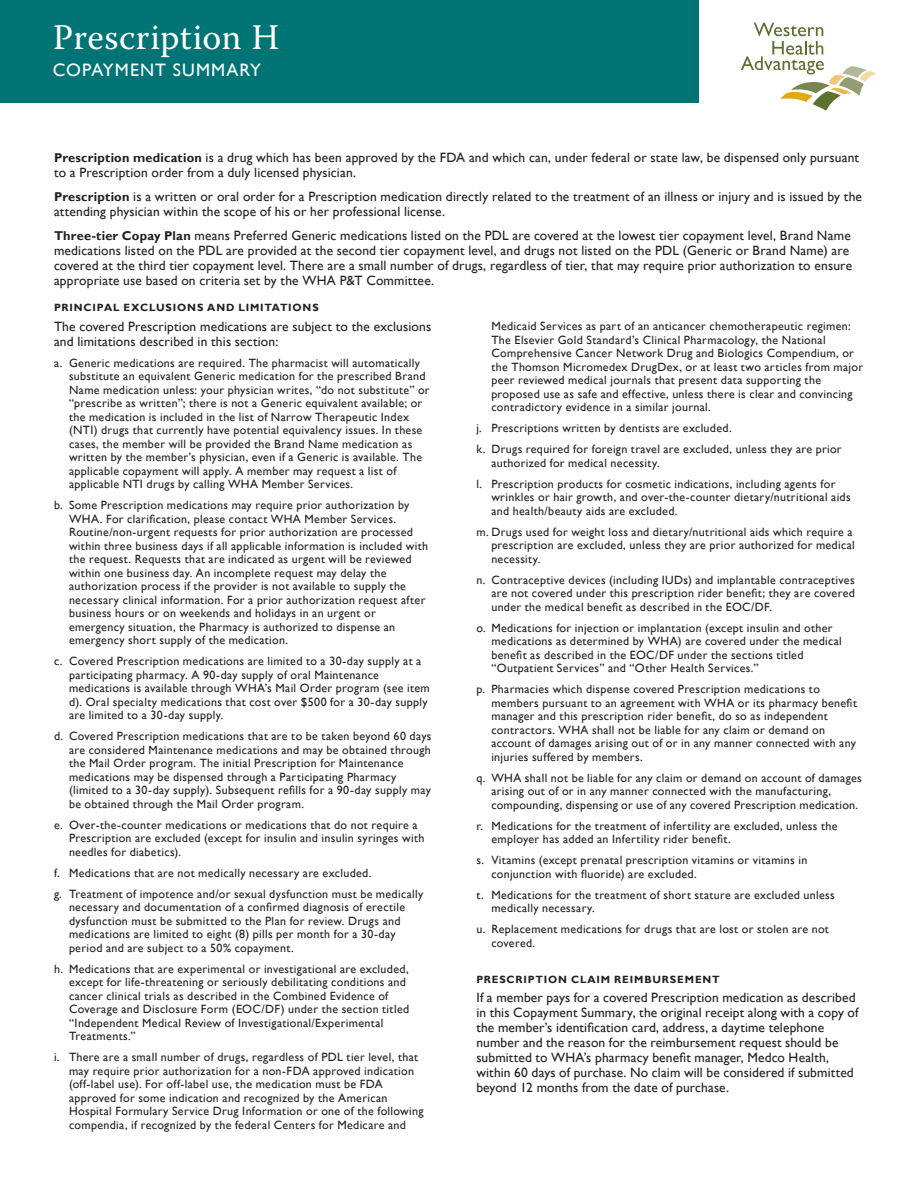
<style>
.page{position:relative;width:918px;height:1188px;background:#fff}
.page>*{position:absolute;margin:0;border:0;box-sizing:border-box;transform-origin:0 0}
.t1{font:36px "Warnock Pro";letter-spacing:.01em;color:#fff}
.t2{font:18px "Gill Sans";letter-spacing:.06em;color:#fff}
.Copy-2col{font:13.5px/15px "Gill Sans";letter-spacing:.015em;color:#231f20}
.Body__pg_2{font:13.5px/15px "Gill Sans";letter-spacing:.01em;color:#231f20}
.t3{font:12px/13.5px "Gill Sans";letter-spacing:.025em;color:#231f20}
.subhead_w_you_pay{font:700 10.5px "Gill Sans";letter-spacing:.08em;color:#231f20}
.s1{font-weight:700;font-size:12.75px}
</style>
<div class="page">
<div style="left:0;top:0;width:699px;height:104px;background:#007475"></div>
<svg style="left:741px;top:23px;width:136px;height:88px"></svg>
<h1 class="t1" style="left:53px;top:15px;width:228px">Prescription H</h1>
<h2 class="t2" style="left:53px;top:59px;width:210px">COPAYMENT SUMMARY</h2>
<p class="Copy-2col" style="left:54px;top:150px;width:807px"><span class="s1">Prescription medication</span> is a drug which has been approved by the FDA and which can, under federal or state law, be dispensed only pursuant to a Prescription order from a duly licensed physician.</p>
<p class="Copy-2col" style="left:54px;top:189px;width:810px"><span class="s1">Prescription</span> is a written or oral order for a Prescription medication directly related to the treatment of an illness or injury and is issued by the attending physician within the scope of his or her professional license.</p>
<p class="Copy-2col" style="left:54px;top:228px;width:800px"><span class="s1">Three-tier Copay Plan</span> means Preferred Generic medications listed on the PDL are covered at the lowest tier copayment level, Brand Name medications listed on the PDL are provided at the second tier copayment level, and drugs not listed on the PDL (Generic or Brand Name) are covered at the third tier copayment level. There are a small number of drugs, regardless of tier, that may require prior authorization to ensure appropriate use based on criteria set by the WHA P&amp;T Committee.</p>
<p class="subhead_w_you_pay" style="left:54px;top:301px;width:266px">PRINCIPAL EXCLUSIONS AND LIMITATIONS</p>
<p class="Body__pg_2" style="left:54px;top:319px;width:379px">The covered Prescription medications are subject to the exclusions and limitations described in this section:</p>
<p class="t3" style="left:69px;top:356px;width:362px;text-indent:-15px">a. Generic medications are required. The pharmacist will automatically substitute an equivalent Generic medication for the prescribed Brand Name medication unless: your physician writes, “do not substitute” or “prescribe as written”; there is not a Generic equivalent available; or the medication is included in the list of Narrow Therapeutic Index (NTI) drugs that currently have potential equivalency issues. In these cases, the member will be provided the Brand Name medication as written by the member’s physician, even if a Generic is available. The applicable copayment will apply. A member may request a list of applicable NTI drugs by calling WHA Member Services.</p>
<p class="t3" style="left:69px;top:498px;width:361px;text-indent:-15px">b. Some Prescription medications may require prior authorization by WHA. For clarification, please contact WHA Member Services.<br>Routine/non-urgent requests for prior authorization are processed within three business days if all applicable information is included with the request. Requests that are indicated as urgent will be reviewed within one business day. An incomplete request may delay the authorization process if the provider is not available to supply the necessary clinical information. For a prior authorization request after business hours or on weekends and holidays in an urgent or emergency situation, the Pharmacy is authorized to dispense an emergency short supply of the medication.</p>
<p class="t3" style="left:69px;top:654px;width:362px;text-indent:-15px">c. Covered Prescription medications are limited to a 30-day supply at a participating pharmacy. A 90-day supply of oral Maintenance medications is available through WHA’s Mail Order program (see item d). Oral specialty medications that cost over $500 for a 30-day supply are limited to a 30-day supply.</p>
<p class="t3" style="left:69px;top:729px;width:364px;text-indent:-15px">d. Covered Prescription medications that are to be taken beyond 60 days are considered Maintenance medications and may be obtained through the Mail Order program. The initial Prescription for Maintenance medications may be dispensed through a Participating Pharmacy (limited to a 30-day supply). Subsequent refills for a 90-day supply may be obtained through the Mail Order program.</p>
<p class="t3" style="left:69px;top:818px;width:357px;text-indent:-15px">e. Over-the-counter medications or medications that do not require a<br>Prescription are excluded (except for insulin and insulin syringes with needles for diabetics).</p>
<p class="t3" style="left:54px;top:866px;width:318px">f. Medications that are not medically necessary are excluded.</p>
<p class="t3" style="left:69px;top:887px;width:356px;text-indent:-15px">g. Treatment of impotence and/or sexual dysfunction must be medically necessary and documentation of a confirmed diagnosis of erectile dysfunction must be submitted to the Plan for review. Drugs and medications are limited to eight (8) pills per month for a 30-day period and are subject to a 50% copayment.</p>
<p class="t3" style="left:69px;top:962px;width:342px;text-indent:-15px">h. Medications that are experimental or investigational are excluded, except for life-threatening or seriously debilitating conditions and cancer clinical trials as described in the Combined Evidence of Coverage and Disclosure Form (EOC/DF) under the section titled “Independent Medical Review of Investigational/Experimental Treatments.”</p>
<p class="t3" style="left:69px;top:1050px;width:356px;text-indent:-15px">i. There are a small number of drugs, regardless of PDL tier level, that may require prior authorization for a non-FDA approved indication (off-label use). For off-label use, the medication must be FDA approved for some indication and recognized by the American Hospital Formulary Service Drug Information or one of the following compendia, if recognized by the federal Centers for Medicare and</p>
<p class="t3" style="left:491px;top:320px;width:373px">Medicaid Services as part of an anticancer chemotherapeutic regimen:<br>The Elsevier Gold Standard’s Clinical Pharmacology, the National Comprehensive Cancer Network Drug and Biologics Compendium, or the Thomson Micromedex DrugDex, or at least two articles from major peer reviewed medical journals that present data supporting the proposed use as safe and effective, unless there is clear and convincing contradictory evidence in a similar journal.</p>
<p class="t3" style="left:476px;top:422px;width:256px">j. Prescriptions written by dentists are excluded.</p>
<p class="t3" style="left:491px;top:443px;width:352px;text-indent:-15px">k. Drugs required for foreign travel are excluded, unless they are prior authorized for medical necessity.</p>
<p class="t3" style="left:491px;top:477px;width:361px;text-indent:-15px">l. Prescription products for cosmetic indications, including agents for wrinkles or hair growth, and over-the-counter dietary/nutritional aids and health/beauty aids are excluded.</p>
<p class="t3" style="left:491px;top:525px;width:365px;text-indent:-15px">m. Drugs used for weight loss and dietary/nutritional aids which require a prescription are excluded, unless they are prior authorized for medical necessity.</p>
<p class="t3" style="left:491px;top:573px;width:365px;text-align:justify;text-indent:-15px">n. Contraceptive devices (including IUDs) and implantable contraceptives are not covered under this prescription rider benefit; they are covered under the medical benefit as described in the EOC/DF.</p>
<p class="t3" style="left:491px;top:621px;width:352px;text-indent:-15px">o. Medications for injection or implantation (except insulin and other medications as determined by WHA) are covered under the medical benefit as described in the EOC/DF under the sections titled “Outpatient Services” and “Other Health Services.”</p>
<p class="t3" style="left:491px;top:683px;width:367px;text-indent:-15px">p. Pharmacies which dispense covered Prescription medications to members pursuant to an agreement with WHA or its pharmacy benefit manager and this prescription rider benefit, do so as independent contractors. WHA shall not be liable for any claim or demand on account of damages arising out of or in any manner connected with any injuries suffered by members.</p>
<p class="t3" style="left:491px;top:771px;width:372px;text-indent:-15px">q. WHA shall not be liable for any claim or demand on account of damages arising out of or in any manner connected with the manufacturing, compounding, dispensing or use of any covered Prescription medication.</p>
<p class="t3" style="left:491px;top:819px;width:348px;text-indent:-15px">r. Medications for the treatment of infertility are excluded, unless the employer has added an Infertility rider benefit.</p>
<p class="t3" style="left:491px;top:854px;width:318px;text-indent:-15px">s. Vitamins (except prenatal prescription vitamins or vitamins in conjunction with fluoride) are excluded.</p>
<p class="t3" style="left:491px;top:888px;width:345px;text-indent:-15px">t. Medications for the treatment of short stature are excluded unless medically necessary.</p>
<p class="t3" style="left:491px;top:923px;width:339px;text-indent:-15px">u. Replacement medications for drugs that are lost or stolen are not covered.</p>
<p class="subhead_w_you_pay" style="left:476px;top:973px;width:245px">PRESCRIPTION CLAIM REIMBURSEMENT</p>
<p class="Body__pg_2" style="left:476px;top:991px;width:384px">If a member pays for a covered Prescription medication as described in this Copayment Summary, the original receipt along with a copy of the member’s identification card, address, a daytime telephone number and the reason for the reimbursement request should be submitted to WHA’s pharmacy benefit manager, Medco Health, within 60 days of purchase. No claim will be considered if submitted beyond 12 months from the date of purchase.</p>
</div>
